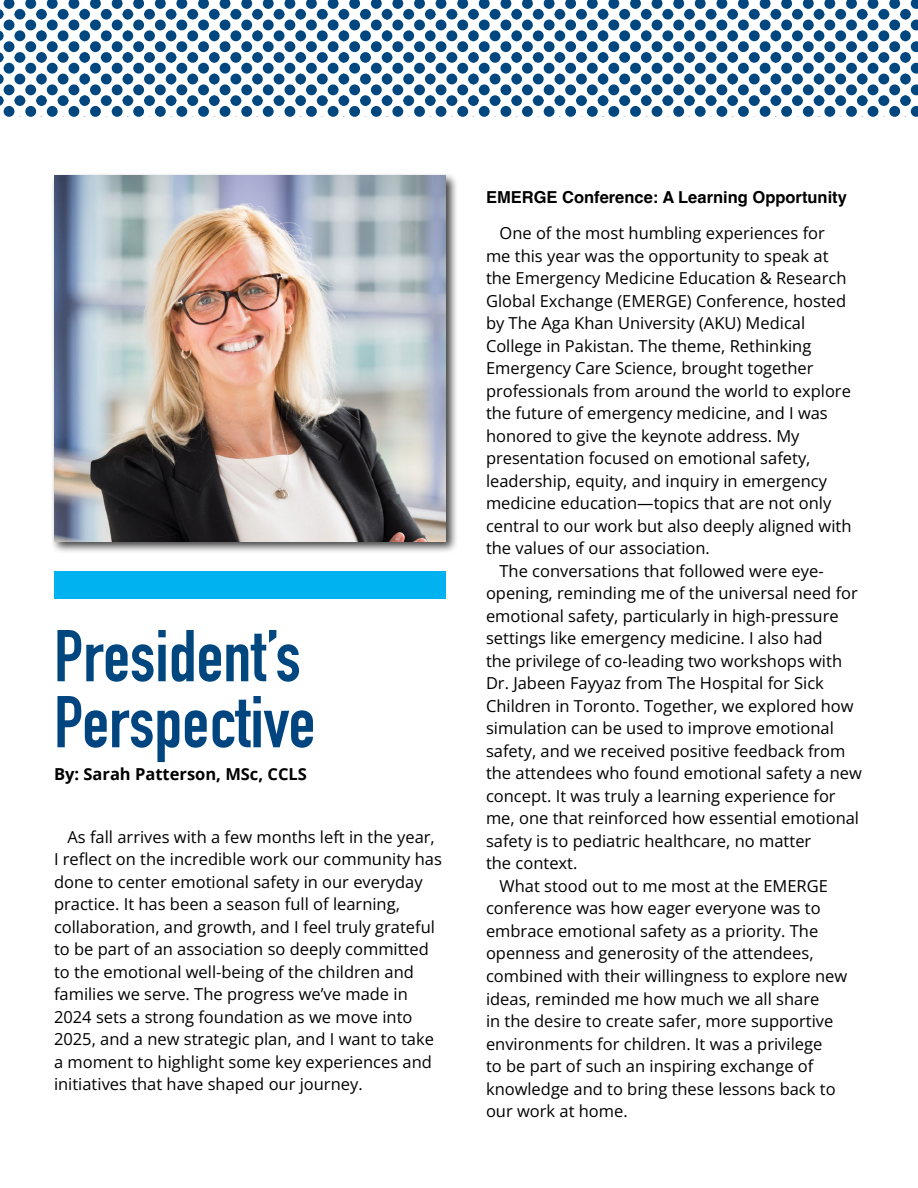
<style>
.page{position:relative;width:918px;height:1188px;background:#fff}
.page>*{position:absolute;margin:0;border:0;box-sizing:border-box;transform-origin:0 0}
.t1{font:700 72px "DIN Condensed";color:#00467f}
.t2{font:700 72px "DIN Condensed";color:#004580}
.t3{font:16.5px/22.5px "Open Sans";color:#000}
.t4{font:700 16.5px "Helvetica";color:#000}
.t5{font:700 16.5px "Open Sans";color:#000}
</style>
<div class="page">
<svg style="left:0;top:0;width:918px;height:117px"></svg>
<div style="left:54px;top:571px;width:392px;height:27px;background:#00b2ef"></div>
<div style="left:50px;top:172px;width:409px;height:382px;background:#000;opacity:.75"></div>
<img style="left:54px;top:176px;width:392px;height:365px">
<h1 class="t1" style="left:54px;top:608px;width:248px">President’s</h1>
<h1 class="t2" style="left:54px;top:674px;width:263px">Perspective</h1>
<p class="t5" style="left:54px;top:763px;width:254px">By: Sarah Patterson, MSc, CCLS</p>
<p class="t3" style="left:54px;top:825px;width:389px;text-indent:13px">As fall arrives with a few months left in the year, I reflect on the incredible work our community has done to center emotional safety in our everyday practice. It has been a season full of learning, collaboration, and growth, and I feel truly grateful to be part of an association so deeply committed to the emotional well-being of the children and families we serve. The progress we’ve made in 2024 sets a strong foundation as we move into 2025, and a new strategic plan, and I want to take a moment to highlight some key experiences and initiatives that have shaped our journey.</p>
<p class="t4" style="left:486px;top:187px;width:362px">EMERGE Conference: A Learning Opportunity</p>
<p class="t3" style="left:500px;top:222px;width:327px">One of the most humbling experiences for</p>
<p class="t3" style="left:486px;top:244px;width:344px">me this year was the opportunity to speak at</p>
<p class="t3" style="left:486px;top:267px;width:362px">the Emergency Medicine Education &amp; Research</p>
<p class="t3" style="left:486px;top:289px;width:362px">Global Exchange (EMERGE) Conference, hosted</p>
<p class="t3" style="left:486px;top:312px;width:321px">by The Aga Khan University (AKU) Medical</p>
<p class="t3" style="left:486px;top:334px;width:327px">College in Pakistan. The theme, Rethinking</p>
<p class="t3" style="left:486px;top:357px;width:329px">Emergency Care Science, brought together</p>
<p class="t3" style="left:486px;top:379px;width:367px">professionals from around the world to explore</p>
<p class="t3" style="left:486px;top:402px;width:343px">the future of emergency medicine, and I was</p>
<p class="t3" style="left:486px;top:424px;width:315px">honored to give the keynote address. My</p>
<p class="t3" style="left:486px;top:447px;width:326px">presentation focused on emotional safety,</p>
<p class="t3" style="left:486px;top:469px;width:343px">leadership, equity, and inquiry in emergency</p>
<p class="t3" style="left:486px;top:492px;width:347px">medicine education—topics that are not only</p>
<p class="t3" style="left:486px;top:514px;width:367px">central to our work but also deeply aligned with</p>
<p class="t3" style="left:486px;top:537px;width:225px">the values of our association.</p>
<p class="t3" style="left:500px;top:559px;width:326px">The conversations that followed were eye-</p>
<p class="t3" style="left:486px;top:582px;width:373px">opening, reminding me of the universal need for</p>
<p class="t3" style="left:486px;top:604px;width:354px">emotional safety, particularly in high-pressure</p>
<p class="t3" style="left:486px;top:627px;width:338px">settings like emergency medicine. I also had</p>
<p class="t3" style="left:486px;top:649px;width:358px">the privilege of co-leading two workshops with</p>
<p class="t3" style="left:486px;top:672px;width:339px">Dr. Jabeen Fayyaz from The Hospital for Sick</p>
<p class="t3" style="left:486px;top:694px;width:369px">Children in Toronto. Together, we explored how</p>
<p class="t3" style="left:486px;top:717px;width:349px">simulation can be used to improve emotional</p>
<p class="t3" style="left:486px;top:739px;width:361px">safety, and we received positive feedback from</p>
<p class="t3" style="left:486px;top:762px;width:377px">the attendees who found emotional safety a new</p>
<p class="t3" style="left:486px;top:784px;width:351px">concept. It was truly a learning experience for</p>
<p class="t3" style="left:486px;top:807px;width:375px">me, one that reinforced how essential emotional</p>
<p class="t3" style="left:486px;top:829px;width:327px">safety is to pediatric healthcare, no matter</p>
<p class="t3" style="left:486px;top:852px;width:93px">the context.</p>
<p class="t3" style="left:500px;top:874px;width:330px">What stood out to me most at the EMERGE</p>
<p class="t3" style="left:486px;top:897px;width:336px">conference was how eager everyone was to</p>
<p class="t3" style="left:486px;top:919px;width:334px">embrace emotional safety as a priority. The</p>
<p class="t3" style="left:486px;top:942px;width:329px">openness and generosity of the attendees,</p>
<p class="t3" style="left:486px;top:964px;width:363px">combined with their willingness to explore new</p>
<p class="t3" style="left:486px;top:987px;width:335px">ideas, reminded me how much we all share</p>
<p class="t3" style="left:486px;top:1009px;width:349px">in the desire to create safer, more supportive</p>
<p class="t3" style="left:486px;top:1032px;width:338px">environments for children. It was a privilege</p>
<p class="t3" style="left:486px;top:1054px;width:329px">to be part of such an inspiring exchange of</p>
<p class="t3" style="left:486px;top:1077px;width:351px">knowledge and to bring these lessons back to</p>
<p class="t3" style="left:486px;top:1099px;width:143px">our work at home.</p>
</div>
